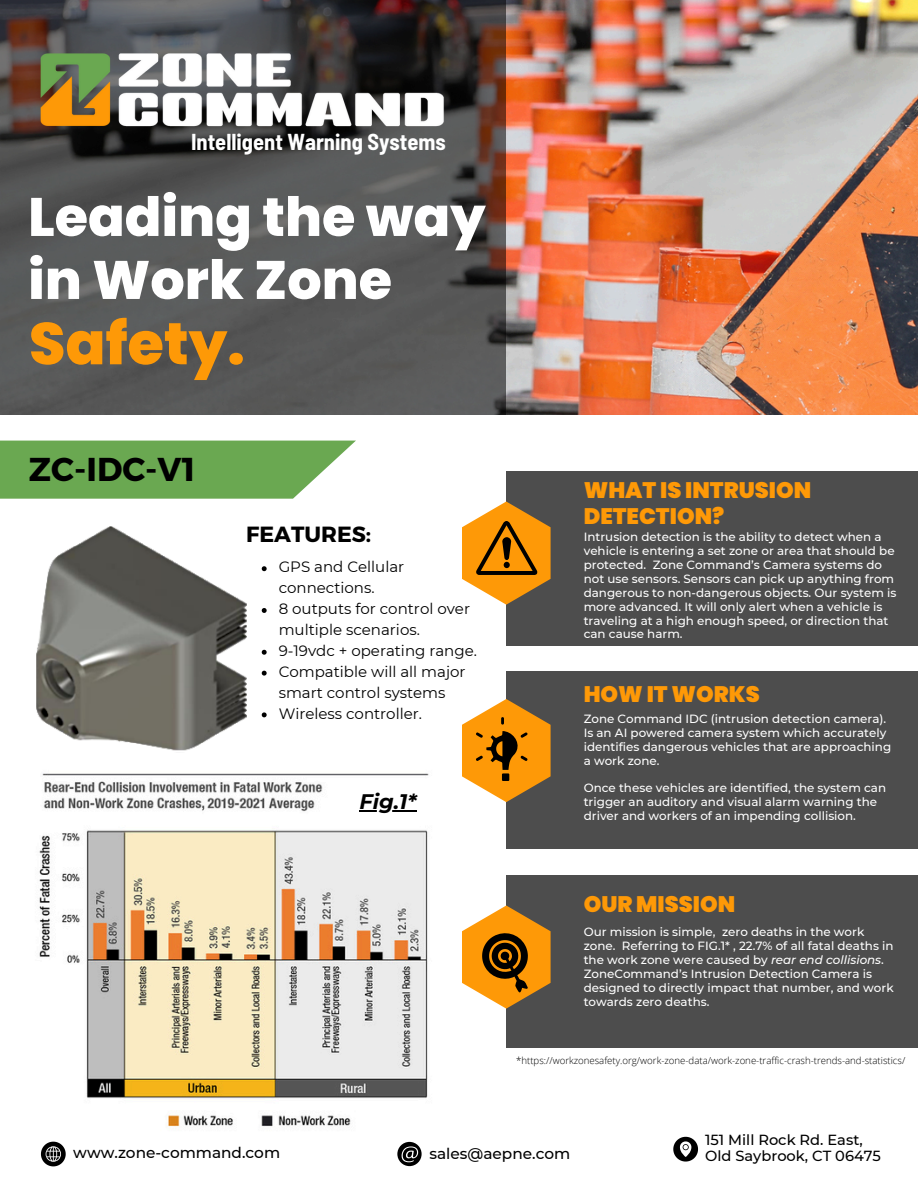
<style>
.page{position:relative;width:918px;height:1188px;background:#fff}
.page>*{position:absolute;margin:0;border:0;box-sizing:border-box;transform-origin:0 0}
.t1{font:800 58.95px "Poppins";color:#fe9907}
.t2{font:800 54px/63px "Poppins";color:#fff}
.t3{font:700 33px "Montserrat";color:#000}
.t4{font:900 22.5px/25.3px "Poppins";color:#fe9907}
.t5{font:700 semi-condensed 22.5px "Barlow";color:#fff}
.t6{font:700 21.9px "Montserrat";color:#000}
.t7{font:italic 700 21px "Montserrat";color:#000}
.t8{font:500 15.3px "Montserrat";color:#000}
.t9{font:15px/20.9px "Montserrat";color:#000}
.t10{font:500 14.7px/16.8px "Montserrat";color:#000}
.t11{font:500 11.85px/14px "Montserrat";color:#fff}
.t12{font:300 9.6px "Open Sans";color:#000}
.s1{font-style:italic}
</style>
<div class="page">
<svg style="left:0;top:441px;width:356px;height:58px"></svg>
<img style="left:506px;top:0;width:412px;height:415px">
<div style="left:506px;top:471px;width:412px;height:175px;background:#4d4d4d"></div>
<div style="left:506px;top:671px;width:412px;height:178px;background:#4d4d4d"></div>
<div style="left:506px;top:875px;width:412px;height:172px;background:#4d4d4d"></div>
<img style="left:39px;top:773px;width:390px;height:369px">
<svg style="left:41px;top:1142px;width:25px;height:24px"></svg>
<svg style="left:397px;top:1142px;width:25px;height:24px"></svg>
<svg style="left:673px;top:1137px;width:25px;height:25px"></svg>
<svg style="left:0;top:0;width:506px;height:415px;fill:#585958"></svg>
<svg style="left:462px;top:906px;width:89px;height:103px"></svg>
<svg style="left:462px;top:699px;width:89px;height:103px"></svg>
<img style="left:29px;top:45px;width:425px;height:90px">
<img style="left:37px;top:526px;width:209px;height:225px">
<svg style="left:462px;top:502px;width:89px;height:103px"></svg>
<hr style="left:359px;top:810px;width:58px;height:1px;background:#000">
<svg style="left:262px;top:566px;width:5px;height:5px"></svg>
<svg style="left:262px;top:608px;width:5px;height:5px"></svg>
<svg style="left:262px;top:650px;width:5px;height:5px"></svg>
<svg style="left:262px;top:671px;width:5px;height:5px"></svg>
<svg style="left:262px;top:712px;width:5px;height:5px"></svg>
<p class="t5" style="left:191px;top:127px;width:256px">Intelligent Warning Systems</p>
<p class="t2" style="left:28px;top:186px;width:459px">Leading the way in Work Zone</p>
<p class="t1" style="left:29px;top:302px;width:218px">Safety.</p>
<h3 class="t3" style="left:29px;top:448px;width:168px">ZC-IDC-V1</h3>
<p class="t6" style="left:246px;top:520px;width:127px">FEATURES:</p>
<h3 class="t9" style="left:279px;top:557px;width:127px">GPS and Cellular connections.</h3>
<p class="t9" style="left:279px;top:598px;width:193px">8 outputs for control over multiple scenarios.</p>
<p class="t9" style="left:279px;top:640px;width:200px">9-19vdc + operating range.</p>
<p class="t9" style="left:279px;top:661px;width:188px">Compatible will all major smart control systems</p>
<p class="t9" style="left:279px;top:703px;width:145px">Wireless controller.</p>
<p class="t7" style="left:359px;top:789px;width:59px">Fig.1*</p>
<h4 class="t4" style="left:584px;top:478px;width:229px">WHAT IS INTRUSION<br>DETECTION?</h4>
<p class="t11" style="left:584px;top:530px;width:314px">Intrusion detection is the ability to detect when a vehicle is entering a set zone or area that should be protected. Zone Command’s Camera systems do not use sensors. Sensors can pick up anything from dangerous to non-dangerous objects. Our system is more advanced. It will only alert when a vehicle is traveling at a high enough speed, or direction that can cause harm.</p>
<h1 class="t4" style="left:584px;top:682px;width:178px">HOW IT WORKS</h1>
<h2 class="t11" style="left:584px;top:712px;width:309px">Zone Command IDC (intrusion detection camera).<br>Is an AI powered camera system which accurately identifies dangerous vehicles that are approaching a work zone.</h2>
<h3 class="t11" style="left:584px;top:781px;width:304px">Once these vehicles are identified, the system can trigger an auditory and visual alarm warning the driver and workers of an impending collision.</h3>
<p class="t4" style="left:584px;top:891px;width:153px">OUR MISSION</p>
<p class="t11" style="left:584px;top:925px;width:311px">Our mission is simple, zero deaths in the work zone. Referring to FIG.1* , 22.7% of all fatal deaths in the work zone were caused by <span class="s1">rear end collisions</span>.<br>ZoneCommand’s Intrusion Detection Camera is designed to directly impact that number, and work towards zero deaths.</p>
<h4 class="t12" style="left:516px;top:1054px;width:391px">*https://workzonesafety.org/work-zone-data/work-zone-traffic-crash-trends-and-statistics/</h4>
<p class="t8" style="left:73px;top:1143px;width:208px">www.zone-command.com</p>
<p class="t8" style="left:429px;top:1144px;width:142px">sales@aepne.com</p>
<h1 class="t10" style="left:705px;top:1131px;width:177px">151 Mill Rock Rd. East,<br>Old Saybrook, CT 06475</h1>
</div>
